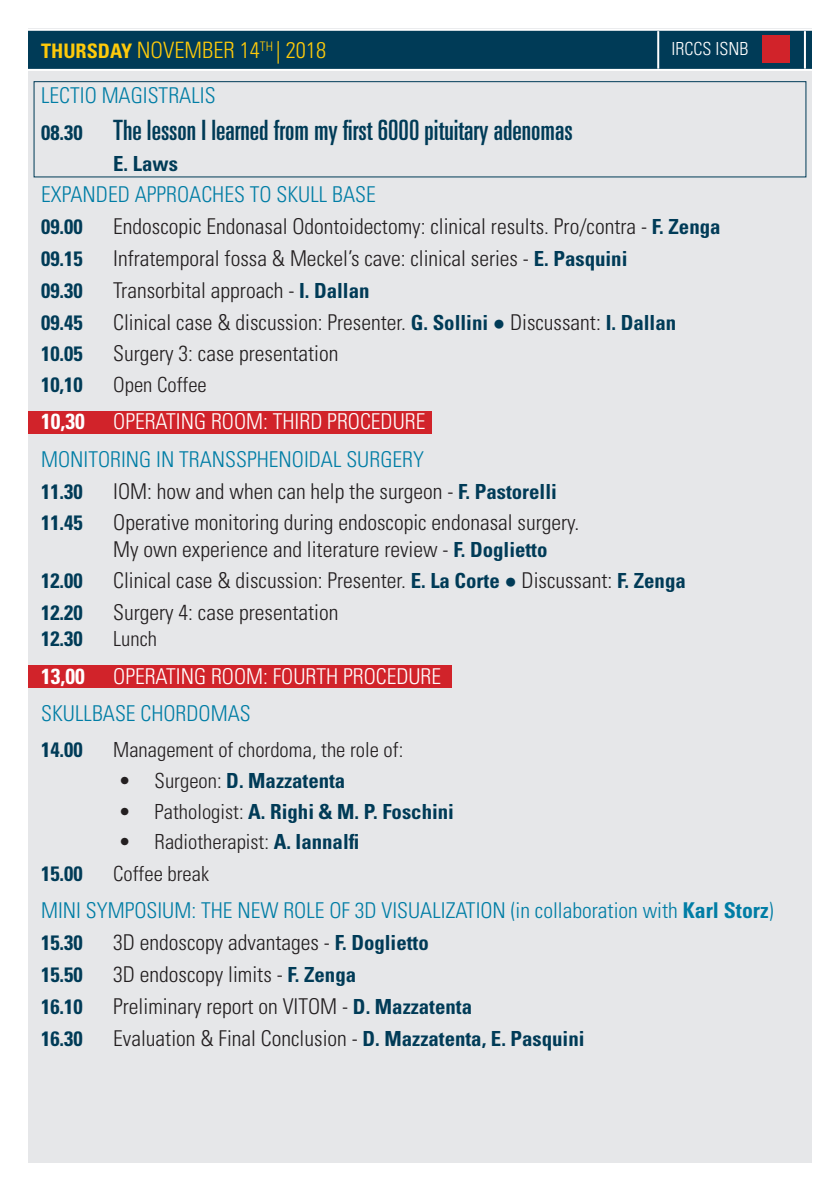
<style>
.page{position:relative;width:840px;height:1191px;background:#fff}
.page>*{position:absolute;margin:0;border:0;box-sizing:border-box;transform-origin:0 0}
.t1{font:ultra-condensed 28px "Univers LT Std";color:#003b57}
.t2{font:300 condensed 22.6px "Univers LT Std";color:#feca0a}
.t3{font:300 condensed 21.8px "Univers LT Std";color:#231f20}
.t4{font:300 condensed 21.8px "Univers LT Std";color:#007da5}
.t5{font:300 condensed 21.8px "Univers LT Std";color:#fff}
.t6{font:700 condensed 21.8px "Univers LT Std";color:#fff}
.t7{font:700 condensed 20.8px "Univers LT Std";color:#003b57}
.t8{font:300 condensed 20.8px "Univers LT Std";color:#231f20}
.t9{font:300 condensed 18px "Univers LT Std";color:#fff}
.s1{font-weight:700;font-size:20px}
.s2{font-weight:700;font-stretch:condensed;font-size:20.8px}
.s3{font-weight:700;font-size:20.8px;color:#003b57}
.s4{font-family:"Arial";font-weight:400;font-stretch:normal;font-size:20.8px;color:#003b57}
.s5{font-weight:300;color:#231f20}
.s6{font-weight:700;color:#003b57}
.s7{font-weight:700}
</style>
<div class="page">
<div style="left:28px;top:28px;width:783px;height:1134px;background:#e6e7e9"></div>
<div style="left:28px;top:30px;width:783px;height:39px;background:#003b57"></div>
<div style="left:11px;top:29px;width:811px;height:42px;border:2px solid #fff"></div>
<div style="left:34px;top:81px;width:772px;height:96px;border:1px solid #003b57"></div>
<div style="left:28px;top:411px;width:403px;height:22px;background:#d1232a"></div>
<div style="left:28px;top:665px;width:423px;height:23px;background:#d1232a"></div>
<hr style="left:657px;top:31px;width:2px;height:38px;background:#fff">
<hr style="left:803px;top:31px;width:2px;height:38px;background:#fff">
<div style="left:762px;top:35px;width:27px;height:27px;background:#d1232a"></div>
<p class="t2" style="left:41px;top:37px;width:286px"><span class="s1">THURSDAY</span> NOVEMBER 14<sup>TH</sup> | 2018</p>
<p class="t4" style="left:41px;top:83px;width:176px">LECTIO MAGISTRALIS</p>
<p class="t1" style="left:41px;top:114px;width:532px"><span class="s2">08.30</span> The lesson I learned from my first 6000 pituitary adenomas</p>
<p class="t7" style="left:113px;top:150px;width:66px">E. Laws</p>
<p class="t4" style="left:41px;top:181px;width:336px">EXPANDED APPROACHES TO SKULL BASE</p>
<p class="t7" style="left:41px;top:214px;width:43px">09.00</p>
<p class="t3" style="left:113px;top:213px;width:608px">Endoscopic Endonasal Odontoidectomy: clinical results. Pro/contra - <span class="s3">F. Zenga</span></p>
<p class="t7" style="left:41px;top:246px;width:43px">09.15</p>
<p class="t3" style="left:113px;top:245px;width:515px">Infratemporal fossa &amp; Meckel’s cave: clinical series - <span class="s3">E. Pasquini</span></p>
<p class="t7" style="left:41px;top:278px;width:43px">09.30</p>
<p class="t3" style="left:113px;top:277px;width:258px">Transorbital approach - <span class="s3">I. Dallan</span></p>
<p class="t7" style="left:41px;top:309px;width:43px">09.45</p>
<p class="t3" style="left:113px;top:309px;width:564px">Clinical case &amp; discussion: Presenter. <span class="s3">G. Sollini</span> <span class="s4">●</span> Discussant: <span class="s3">I. Dallan</span></p>
<p class="t7" style="left:41px;top:341px;width:43px">10.05</p>
<p class="t3" style="left:113px;top:341px;width:226px">Surgery 3: case presentation</p>
<p class="t7" style="left:41px;top:372px;width:43px">10,10</p>
<p class="t8" style="left:113px;top:372px;width:95px">Open Coffee</p>
<p class="t6" style="left:41px;top:408px;width:45px">10,30</p>
<p class="t5" style="left:113px;top:408px;width:313px">OPERATING ROOM: THIRD PROCEDURE</p>
<p class="t4" style="left:41px;top:446px;width:384px">MONITORING IN TRANSSPHENOIDAL SURGERY</p>
<p class="t7" style="left:41px;top:478px;width:43px">11.30</p>
<p class="t3" style="left:113px;top:478px;width:445px">IOM: how and when can help the surgeon - <span class="s3">F. Pastorelli</span></p>
<p class="t7" style="left:41px;top:510px;width:43px">11.45</p>
<p class="t3" style="left:113px;top:509px;width:467px">Operative monitoring during endoscopic endonasal surgery.</p>
<p class="t3" style="left:113px;top:536px;width:435px">My own experience and literature review - <span class="s3">F. Doglietto</span></p>
<p class="t7" style="left:41px;top:568px;width:43px">12.00</p>
<p class="t3" style="left:113px;top:567px;width:573px">Clinical case &amp; discussion: Presenter. <span class="s3">E. La Corte</span> <span class="s4">●</span> Discussant: <span class="s3">F. Zenga</span></p>
<p class="t7" style="left:41px;top:600px;width:43px">12.20</p>
<p class="t3" style="left:113px;top:599px;width:226px">Surgery 4: case presentation</p>
<p class="t7" style="left:41px;top:626px;width:43px">12.30</p>
<p class="t8" style="left:113px;top:626px;width:45px">Lunch</p>
<p class="t6" style="left:41px;top:662px;width:45px">13,00</p>
<p class="t5" style="left:113px;top:663px;width:329px">OPERATING ROOM: FOURTH PROCEDURE</p>
<p class="t4" style="left:41px;top:700px;width:211px">SKULLBASE CHORDOMAS</p>
<p class="t7" style="left:41px;top:737px;width:43px">14.00</p>
<p class="t8" style="left:113px;top:737px;width:291px">Management of chordoma, the role of:</p>
<p class="t7" style="left:118px;top:767px;width:228px"><span class="s5">• Surgeon:</span> D. Mazzatenta</p>
<p class="t7" style="left:118px;top:798px;width:337px"><span class="s5">• Pathologist:</span> A. Righi &amp; M. P. Foschini</p>
<p class="t8" style="left:118px;top:829px;width:242px">• Radiotherapist: <span class="s6">A. Iannalfi</span></p>
<p class="t7" style="left:41px;top:861px;width:43px">15.00</p>
<p class="t8" style="left:113px;top:861px;width:97px">Coffee break</p>
<p class="t4" style="left:41px;top:897px;width:733px">MINI SYMPOSIUM: THE NEW ROLE OF 3D VISUALIZATION (in collaboration with <span class="s7">Karl Storz</span>)</p>
<p class="t7" style="left:41px;top:930px;width:43px">15.30</p>
<p class="t3" style="left:113px;top:929px;width:317px">3D endoscopy advantages - <span class="s3">F. Doglietto</span></p>
<p class="t7" style="left:41px;top:961px;width:43px">15.50</p>
<p class="t3" style="left:113px;top:961px;width:244px">3D endoscopy limits - <span class="s3">F. Zenga</span></p>
<p class="t7" style="left:41px;top:993px;width:43px">16.10</p>
<p class="t3" style="left:113px;top:993px;width:360px">Preliminary report on VITOM - <span class="s3">D. Mazzatenta</span></p>
<p class="t7" style="left:41px;top:1025px;width:43px">16.30</p>
<p class="t3" style="left:113px;top:1024px;width:472px">Evaluation &amp; Final Conclusion - <span class="s3">D. Mazzatenta, E. Pasquini</span></p>
<p class="t9" style="left:671px;top:38px;width:78px">IRCCS ISNB</p>
</div>
